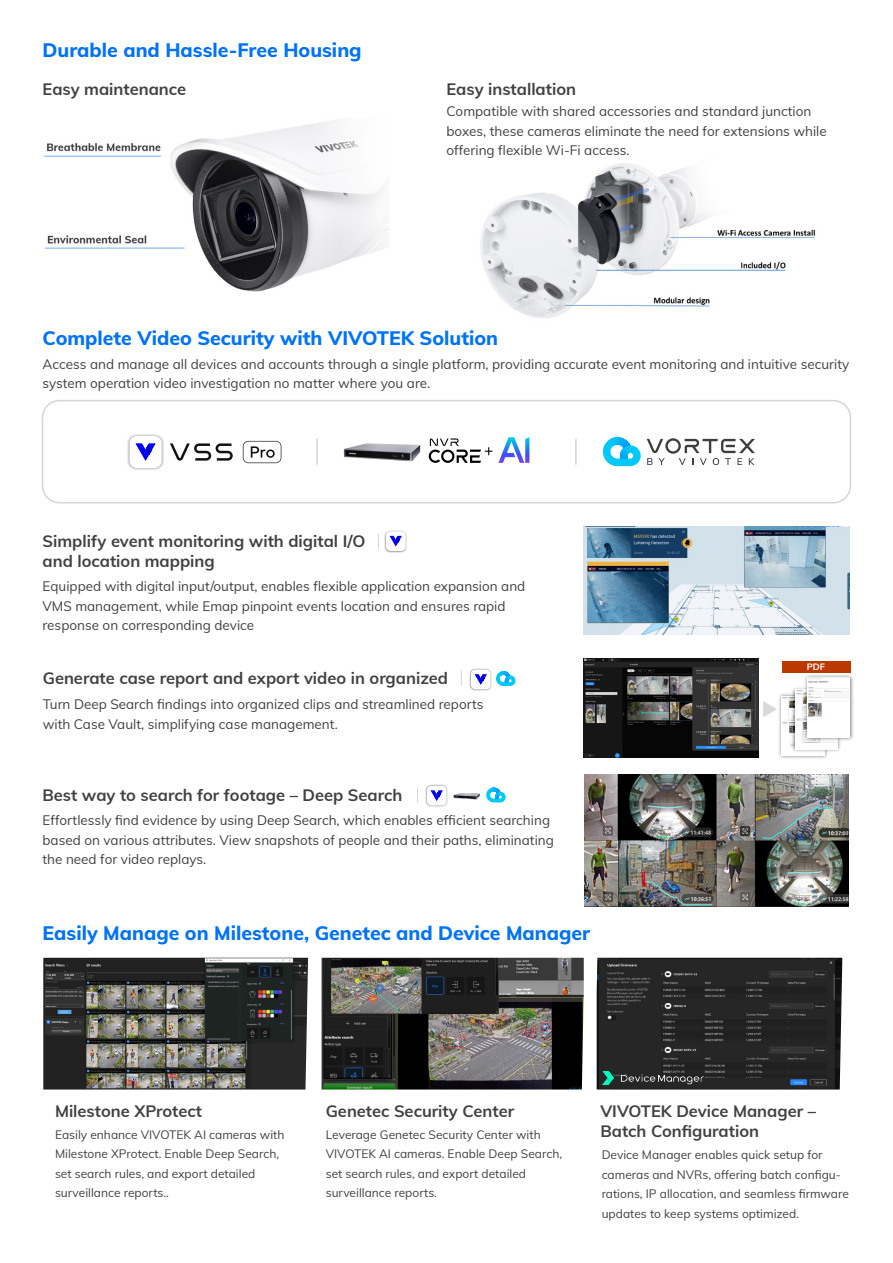
<style>
.page{position:relative;width:893px;height:1263px;background:#fff}
.page>*{position:absolute;margin:0;border:0;box-sizing:border-box;transform-origin:0 0}
.t1{font:800 19.5px "Mulish";color:#0072f8}
.t2{font:700 16.5px/19.8px "Mulish";color:#414141}
.t3{font:13.5px/19.5px "Mulish";color:#414141}
.t4{font:12px/19.5px "Mulish";color:#414141}
.t5{font:700 9.15px "Mulish";color:#fff}
</style>
<div class="page">
<hr style="left:316px;top:439px;width:2px;height:26px;background:#d5d5d5">
<hr style="left:575px;top:439px;width:2px;height:26px;background:#d5d5d5">
<div style="left:42px;top:400px;width:809px;height:103px;border:2px solid #d5d5d5;border-radius:17px"></div>
<img style="left:343px;top:443px;width:78px;height:18px">
<svg style="left:429px;top:437px;width:100px;height:26px"></svg>
<svg style="left:461px;top:670px;width:1px;height:15px"></svg>
<img style="left:469px;top:668px;width:23px;height:23px">
<div style="left:471px;top:670px;width:20px;height:19px;background:#fff;border-radius:4px"></div>
<svg style="left:475px;top:674px;width:12px;height:11px"></svg>
<svg style="left:496px;top:671px;width:19px;height:15px"></svg>
<svg style="left:603px;top:437px;width:38px;height:29px"></svg>
<svg style="left:647px;top:438px;width:108px;height:27px"></svg>
<svg style="left:170px;top:443px;width:63px;height:18px"></svg>
<svg style="left:243px;top:441px;width:38px;height:22px"></svg>
<img style="left:127px;top:434px;width:37px;height:36px">
<div style="left:129px;top:436px;width:33px;height:32px;background:#fff;border-radius:7px"></div>
<svg style="left:136px;top:443px;width:20px;height:18px"></svg>
<img style="left:453px;top:793px;width:27px;height:7px">
<svg style="left:417px;top:787px;width:1px;height:15px"></svg>
<svg style="left:486px;top:787px;width:20px;height:15px"></svg>
<img style="left:425px;top:784px;width:23px;height:23px">
<div style="left:427px;top:786px;width:20px;height:19px;background:#fff;border-radius:4px"></div>
<svg style="left:431px;top:790px;width:12px;height:11px"></svg>
<img style="left:44px;top:120px;width:346px;height:172px">
<img style="left:480px;top:163px;width:335px;height:155px">
<img style="left:43px;top:958px;width:265px;height:131px">
<img style="left:322px;top:958px;width:262px;height:131px">
<img style="left:597px;top:958px;width:245px;height:131px">
<img style="left:603px;top:1071px;width:100px;height:14px">
<img style="left:583px;top:659px;width:175px;height:99px">
<img style="left:779px;top:693px;width:48px;height:66px">
<img style="left:782px;top:696px;width:42px;height:60px">
<img style="left:790px;top:687px;width:51px;height:68px">
<img style="left:795px;top:690px;width:43px;height:59px">
<img style="left:802px;top:672px;width:52px;height:72px">
<img style="left:807px;top:678px;width:43px;height:59px">
<svg style="left:763px;top:701px;width:14px;height:16px"></svg>
<div style="left:782px;top:661px;width:68px;height:11px;background:#bb3900"></div>
<img style="left:583px;top:527px;width:266px;height:108px">
<img style="left:584px;top:775px;width:264px;height:132px">
<img style="left:384px;top:530px;width:23px;height:23px">
<div style="left:386px;top:531px;width:20px;height:20px;background:#fff;border-radius:4px"></div>
<svg style="left:390px;top:536px;width:12px;height:10px"></svg>
<svg style="left:378px;top:534px;width:1px;height:15px"></svg>
<h1 class="t1" style="left:43px;top:36px;width:321px">Durable and Hassle-Free Housing</h1>
<p class="t2" style="left:43px;top:78px;width:145px">Easy maintenance</p>
<p class="t2" style="left:446px;top:78px;width:131px">Easy installation</p>
<p class="t3" style="left:446px;top:101px;width:382px">Compatible with shared accessories and standard junction boxes, these cameras eliminate the need for extensions while offering flexible Wi-Fi access.</p>
<h1 class="t1" style="left:43px;top:324px;width:457px">Complete Video Security with VIVOTEK Solution</h1>
<p class="t3" style="left:43px;top:353px;width:808px">Access and manage all devices and accounts through a single platform, providing accurate event monitoring and intuitive security system operation video investigation no matter where you are.</p>
<p class="t2" style="left:43px;top:530px;width:324px">Simplify event monitoring with digital I/O and location mapping</p>
<p class="t3" style="left:43px;top:576px;width:484px">Equipped with digital input/output, enables flexible application expansion and<br>VMS management, while Emap pinpoint events location and ensures rapid response on corresponding device</p>
<p class="t2" style="left:43px;top:668px;width:407px">Generate case report and export video in organized</p>
<p class="t3" style="left:43px;top:694px;width:442px">Turn Deep Search findings into organized clips and streamlined reports with Case Vault, simplifying case management.</p>
<p class="t2" style="left:43px;top:784px;width:361px">Best way to search for footage – Deep Search</p>
<p class="t3" style="left:43px;top:810px;width:513px">Effortlessly find evidence by using Deep Search, which enables efficient searching based on various attributes. View snapshots of people and their paths, eliminating the need for video replays.</p>
<h1 class="t1" style="left:43px;top:919px;width:549px">Easily Manage on Milestone, Genetec and Device Manager</h1>
<p class="t5" style="left:807px;top:660px;width:20px">PDF</p>
<p class="t2" style="left:55px;top:1101px;width:149px">Milestone XProtect</p>
<p class="t4" style="left:55px;top:1124px;width:231px">Easily enhance VIVOTEK AI cameras with Milestone XProtect. Enable Deep Search, set search rules, and export detailed surveillance reports..</p>
<p class="t2" style="left:326px;top:1101px;width:190px">Genetec Security Center</p>
<p class="t4" style="left:326px;top:1124px;width:238px">Leverage Genetec Security Center with VIVOTEK AI cameras. Enable Deep Search, set search rules, and export detailed surveillance reports.</p>
<p class="t2" style="left:600px;top:1101px;width:217px">VIVOTEK Device Manager –<br>Batch Configuration</p>
<p class="t4" style="left:602px;top:1145px;width:249px">Device Manager enables quick setup for cameras and NVRs, offering batch configu&shy;rations, IP allocation, and seamless firmware updates to keep systems optimized.</p>
</div>
